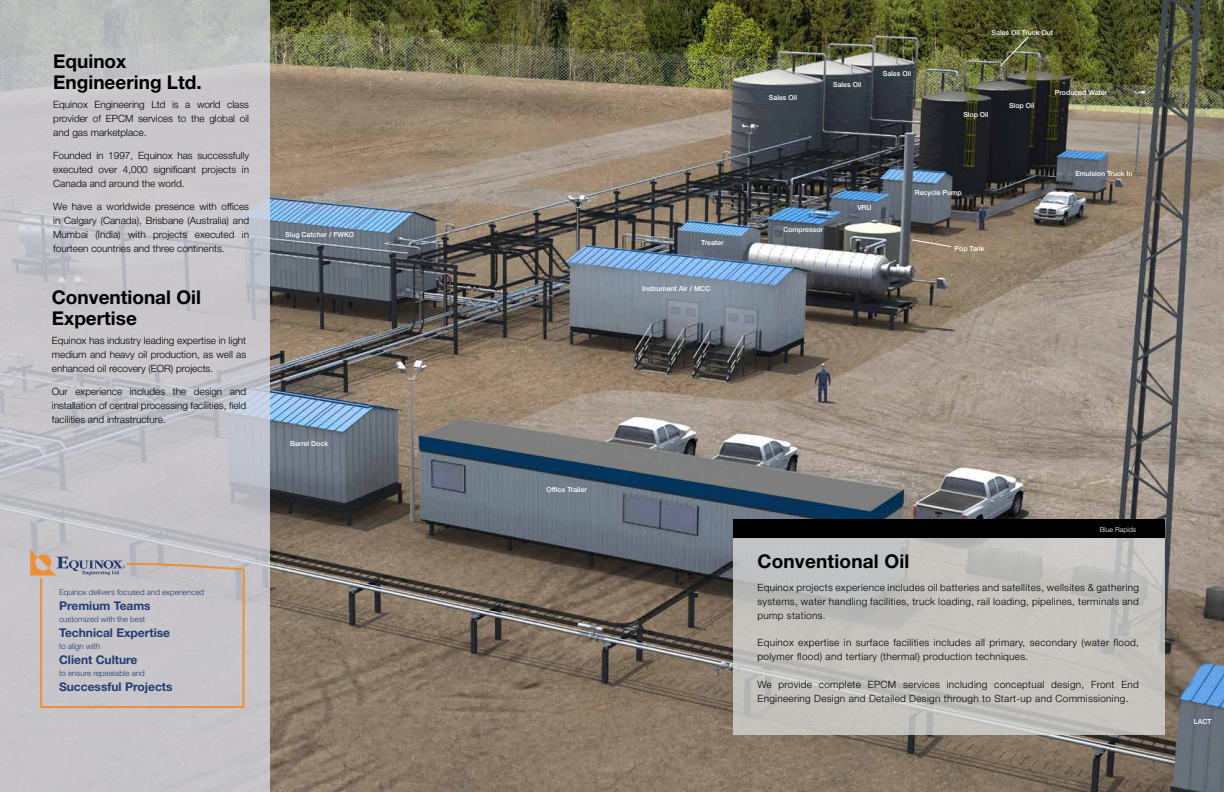
<style>
.page{position:relative;width:1224px;height:792px;background:#fff}
.page>*{position:absolute;margin:0;border:0;box-sizing:border-box;transform-origin:0 0}
.t1{font:700 19px/21px "Helvetica Neue LT Std";color:#000}
.t2{font:700 12px "Helvetica Neue LT Std";color:#213b73}
.t3{font:300 10px/14px "Helvetica Neue LT Std";letter-spacing:.03em;color:#000;text-align:justify}
.t4{font:300 8px "Helvetica Neue LT Std";color:#213b73}
.t5{font:500 7px "Helvetica Neue LT Std";color:#fff}
.t6{font:300 7px "Helvetica Neue LT Std";color:#fff}
</style>
<div class="page">
<img style="left:270px;top:0;width:326px;height:792px">
<img style="left:596px;top:0;width:628px;height:792px">
<svg style="left:0;top:0;width:270px;height:792px;background:#c4c3c7"></svg>
<svg style="left:733px;top:538px;width:432px;height:197px;background:#c2c1be"></svg>
<svg style="left:39px;top:0;width:207px;height:709px;background:#c5c4c7"></svg>
<svg style="left:30px;top:550px;width:95px;height:26px;background:#b5aaa8"></svg>
<div style="left:733px;top:519px;width:432px;height:19px;background:#000"></div>
<svg style="left:1000px;top:36px;width:29px;height:30px"></svg>
<svg style="left:911px;top:239px;width:41px;height:8px"></svg>
<h1 class="t1" style="left:53px;top:51px;width:150px">Equinox<br>Engineering Ltd.</h1>
<p class="t3" style="left:53px;top:97px;width:197px">Equinox Engineering Ltd is a world class provider of EPCM services to the global oil and gas marketplace.</p>
<p class="t3" style="left:53px;top:148px;width:197px">Founded in 1997, Equinox has successfully executed over 4,000 significant projects in Canada and around the world.</p>
<p class="t3" style="left:53px;top:199px;width:197px">We have a worldwide presence with offices in Calgary (Canada), Brisbane (Australia) and Mumbai (India) with projects executed in fourteen countries and three continents.</p>
<h1 class="t1" style="left:52px;top:287px;width:151px">Conventional Oil<br>Expertise</h1>
<p class="t3" style="left:52px;top:333px;width:196px">Equinox has industry leading expertise in light medium and heavy oil production, as well as enhanced oil recovery (EOR) projects.</p>
<p class="t3" style="left:52px;top:384px;width:196px">Our experience includes the design and installation of central processing facilities, field facilities and infrastructure.</p>
<p class="t5" style="left:285px;top:230px;width:71px">Slug Catcher / FWKO</p>
<p class="t5" style="left:290px;top:439px;width:40px">Barrel Dock</p>
<p class="t4" style="left:59px;top:587px;width:147px">Equinox delivers focused and experienced</p>
<p class="t2" style="left:59px;top:598px;width:93px">Premium Teams</p>
<p class="t4" style="left:59px;top:614px;width:88px">customized with the best</p>
<p class="t2" style="left:59px;top:625px;width:113px">Technical Expertise</p>
<p class="t4" style="left:59px;top:641px;width:43px">to align with</p>
<p class="t2" style="left:59px;top:652px;width:80px">Client Culture</p>
<p class="t4" style="left:59px;top:668px;width:87px">to ensure repeatable and</p>
<p class="t2" style="left:59px;top:679px;width:115px">Successful Projects</p>
<p class="t5" style="left:701px;top:239px;width:24px">Treater</p>
<p class="t5" style="left:642px;top:284px;width:70px">Instrument Air / MCC</p>
<p class="t5" style="left:769px;top:93px;width:30px">Sales Oil</p>
<p class="t5" style="left:833px;top:81px;width:30px">Sales Oil</p>
<p class="t5" style="left:883px;top:69px;width:30px">Sales Oil</p>
<p class="t5" style="left:992px;top:29px;width:63px">Sales Oil Truck Out</p>
<p class="t5" style="left:963px;top:111px;width:27px">Slop Oil</p>
<p class="t5" style="left:1009px;top:101px;width:27px">Slop Oil</p>
<p class="t5" style="left:1055px;top:88px;width:54px">Produced Water</p>
<p class="t5" style="left:783px;top:225px;width:41px">Compressor</p>
<p class="t5" style="left:857px;top:204px;width:16px">VRU</p>
<p class="t5" style="left:915px;top:188px;width:48px">Recycle Pump</p>
<p class="t5" style="left:955px;top:244px;width:32px">Pop Tank</p>
<p class="t5" style="left:1075px;top:170px;width:59px">Emulsion Truck In</p>
<p class="t5" style="left:546px;top:486px;width:42px">Office Trailer</p>
<p class="t6" style="left:1100px;top:525px;width:38px">Blue Rapids</p>
<h1 class="t1" style="left:757px;top:550px;width:153px">Conventional Oil</h1>
<p class="t3" style="left:757px;top:580px;width:383px">Equinox projects experience includes oil batteries and satellites, wellsites &amp; gathering systems, water handling facilities, truck loading, rail loading, pipelines, terminals and pump stations.</p>
<p class="t3" style="left:757px;top:636px;width:383px">Equinox expertise in surface facilities includes all primary, secondary (water flood, polymer flood) and tertiary (thermal) production techniques.</p>
<p class="t3" style="left:757px;top:677px;width:383px">We provide complete EPCM services including conceptual design, Front End<br>Engineering Design and Detailed Design through to Start-up and Commissioning.</p>
<p class="t5" style="left:1194px;top:717px;width:19px">LACT</p>
</div>
